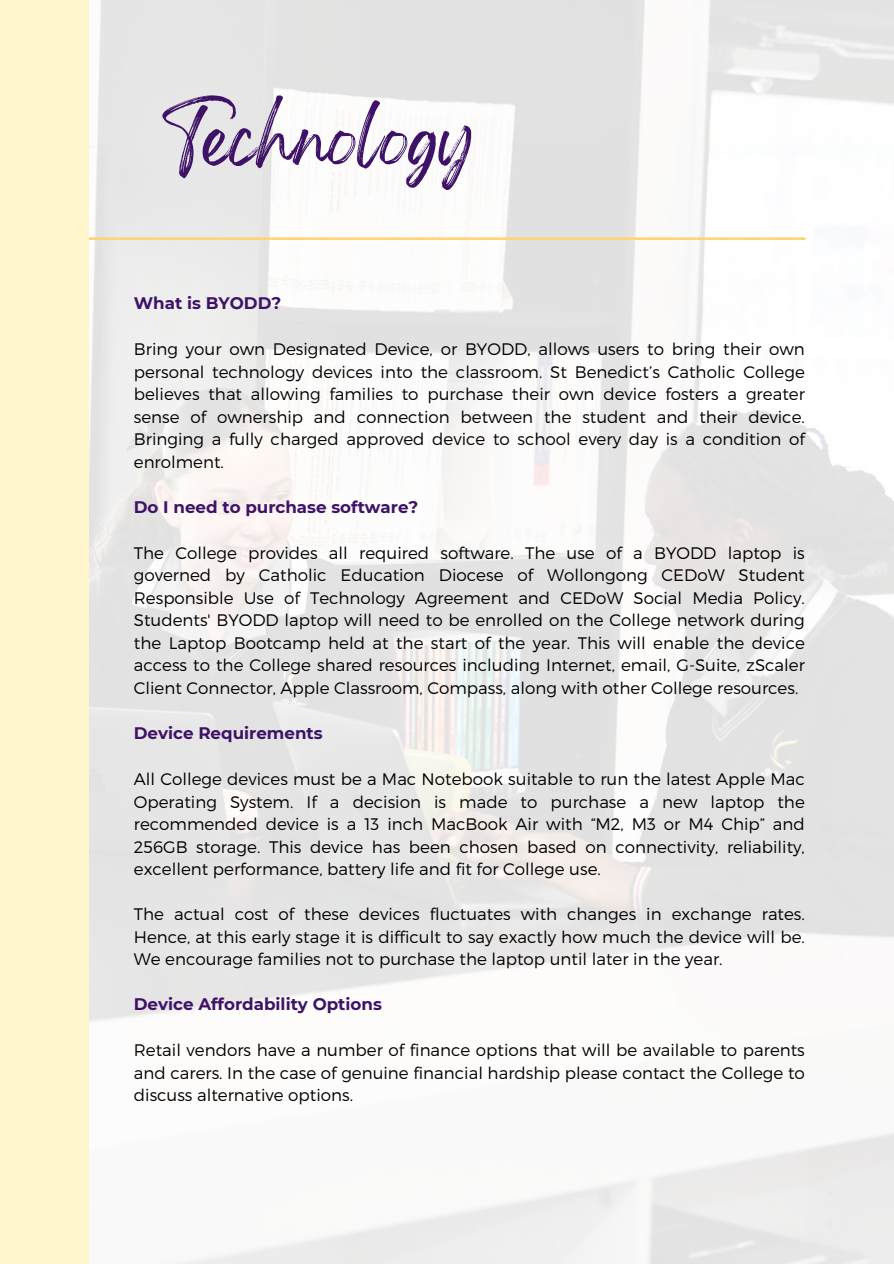
<style>
.page{position:relative;width:894px;height:1264px;background:#fff}
.page>*{position:absolute;margin:0;border:0;box-sizing:border-box;transform-origin:0 0}
.t1{font:55.5px "Gellatio";color:#3e1266}
.t2{font:800 21.75px "Open Sans";color:#ffd478}
.t3{font:300 16.65px/22.5px "Montserrat";color:#000;text-align:justify}
.t4{font:700 16.65px "Montserrat";color:#3e1266}
</style>
<div class="page">
<img style="left:88px;top:0;width:805px;height:1263px">
<div style="left:0;top:0;width:88px;height:1263px;background:#fff5cc"></div>
<h1 class="t1" style="left:163px;top:126px;width:312px">Technology</h1>
<h2 class="t2" style="left:0;top:212px;width:807px">__________________________________________________________________________</h2>
<p class="t4" style="left:134px;top:293px;width:149px">What is BYODD?</p>
<p class="t3" style="left:134px;top:337px;width:672px">Bring your own Designated Device, or BYODD, allows users to bring their own personal technology devices into the classroom. St Benedict’s Catholic College believes that allowing families to purchase their own device fosters a greater sense of ownership and connection between the student and their device.<br>Bringing a fully charged approved device to school every day is a condition of enrolment.</p>
<p class="t4" style="left:134px;top:496px;width:286px">Do I need to purchase software?</p>
<p class="t3" style="left:134px;top:541px;width:672px">The College provides all required software. The use of a BYODD laptop is governed by Catholic Education Diocese of Wollongong CEDoW Student Responsible Use of Technology Agreement and CEDoW Social Media Policy.<br>Students' BYODD laptop will need to be enrolled on the College network during the Laptop Bootcamp held at the start of the year. This will enable the device access to the College shared resources including Internet, email, G-Suite, zScaler Client Connector, Apple Classroom, Compass, along with other College resources.</p>
<p class="t4" style="left:134px;top:722px;width:190px">Device Requirements</p>
<p class="t3" style="left:134px;top:767px;width:672px">All College devices must be a Mac Notebook suitable to run the latest Apple Mac Operating System. If a decision is made to purchase a new laptop the recommended device is a 13 inch MacBook Air with “M2, M3 or M4 Chip” and 256GB storage. This device has been chosen based on connectivity, reliability, excellent performance, battery life and fit for College use.</p>
<p class="t3" style="left:134px;top:902px;width:672px">The actual cost of these devices fluctuates with changes in exchange rates.<br>Hence, at this early stage it is difficult to say exactly how much the device will be.<br>We encourage families not to purchase the laptop until later in the year.</p>
<p class="t4" style="left:134px;top:994px;width:249px">Device Affordability Options</p>
<p class="t3" style="left:134px;top:1038px;width:672px">Retail vendors have a number of finance options that will be available to parents and carers. In the case of genuine financial hardship please contact the College to discuss alternative options.</p>
</div>
